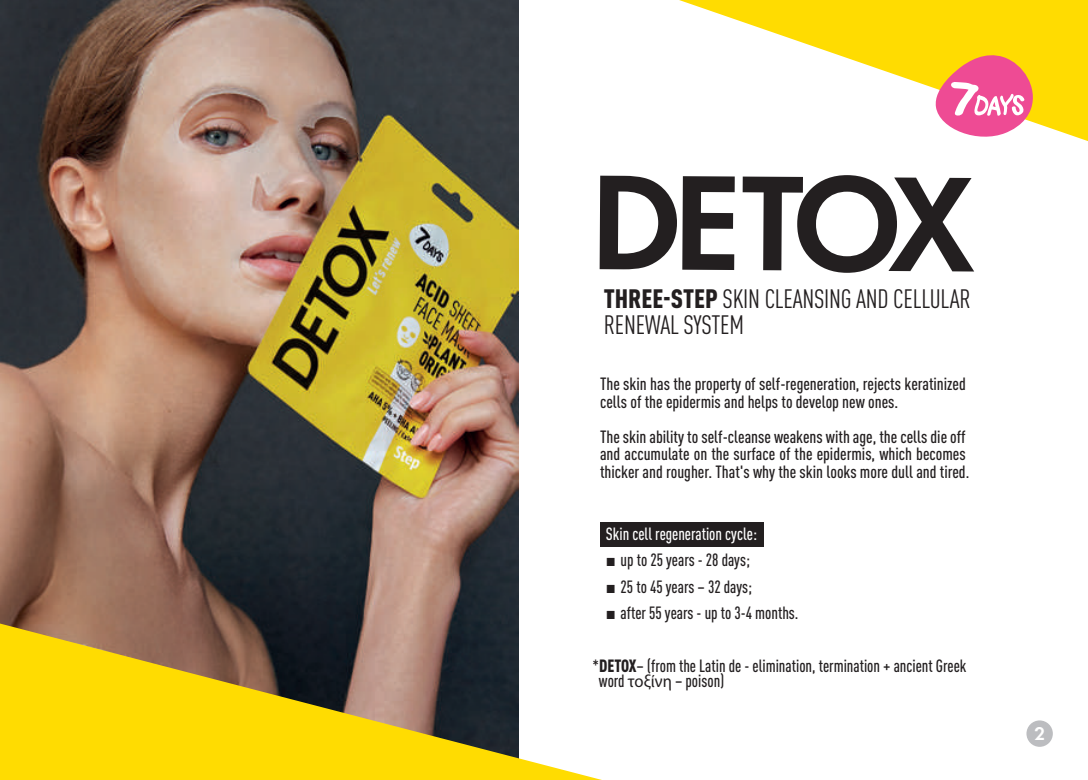
<style>
.page{position:relative;width:1088px;height:780px;background:#fff}
.page>*{position:absolute;margin:0;border:0;box-sizing:border-box;transform-origin:0 0}
.t1{font:600 140.12px "Futura PT";color:#231f20}
.t2{font:condensed 26.25px "DIN Pro";letter-spacing:-.01em;color:#231f20}
.t3{font:600 19.12px "Futura PT";color:#fff}
.t4{font:500 condensed 17.5px/17.5px "DIN Pro";color:#231f20}
.t5{font:500 condensed 17.5px/15px "DIN Pro";color:#231f20;scale:.95 1}
.t6{font:500 condensed 17.5px "DIN Pro";color:#fff;scale:.95 1}
.s1{font-weight:900}
.s2{font-family:"Arial";font-weight:400;font-stretch:normal}
.s3{font-family:"Myriad Pro";font-weight:400;font-stretch:normal}
</style>
<div class="page">
<div style="left:600px;top:522px;width:163px;height:24px;background:#231f20"></div>
<img style="left:0;top:0;width:518px;height:623px">
<svg style="left:0;top:623px;width:602px;height:157px;background:#c2ab3c"></svg>
<svg style="left:679px;top:0;width:409px;height:141px"></svg>
<svg style="left:933px;top:51px;width:105px;height:90px"></svg>
<div style="left:1026px;top:720px;width:27px;height:26px;background:#bcbdc0;border-radius:50%"></div>
<h1 class="t1" style="left:589px;top:136px;width:389px">D TOX</h1>
<h2 class="t2" style="left:604px;top:280px;width:369px"><span class="s1">THREE-STEP</span> SKIN CLEANSING AND CELLULAR</h2>
<h1 class="t1" style="left:672px;top:135px;width:72px">E</h1>
<h2 class="t2" style="left:604px;top:306px;width:142px">RENEWAL SYSTEM</h2>
<p class="t4" style="left:600px;top:373px;width:367px">The skin has the property of self-regeneration, rejects keratinized cells of the epidermis and helps to develop new ones.</p>
<p class="t4" style="left:600px;top:426px;width:371px">The skin ability to self-cleanse weakens with age, the cells die off and accumulate on the surface of the epidermis, which becomes thicker and rougher. That's why the skin looks more dull and tired.</p>
<p class="t6" style="left:606px;top:521px;width:161px">Skin cell regeneration cycle:</p>
<p class="t5" style="left:606px;top:551px;width:153px"><span class="s2">■</span> up to 25 years - 28 days;</p>
<p class="t5" style="left:606px;top:577px;width:155px"><span class="s2">■</span> 25 to 45 years – 32 days;</p>
<p class="t5" style="left:606px;top:603px;width:204px"><span class="s2">■</span> after 55 years - up to 3-4 months.</p>
<p class="t5" style="left:599px;top:656px;width:388px;text-indent:-6px">*<span class="s1">DETOX</span>– (from the Latin de - elimination, termination + ancient Greek word <span class="s3">τοξίνη</span> – poison)</p>
<p class="t3" style="left:1034px;top:721px;width:12px">2</p>
</div>
